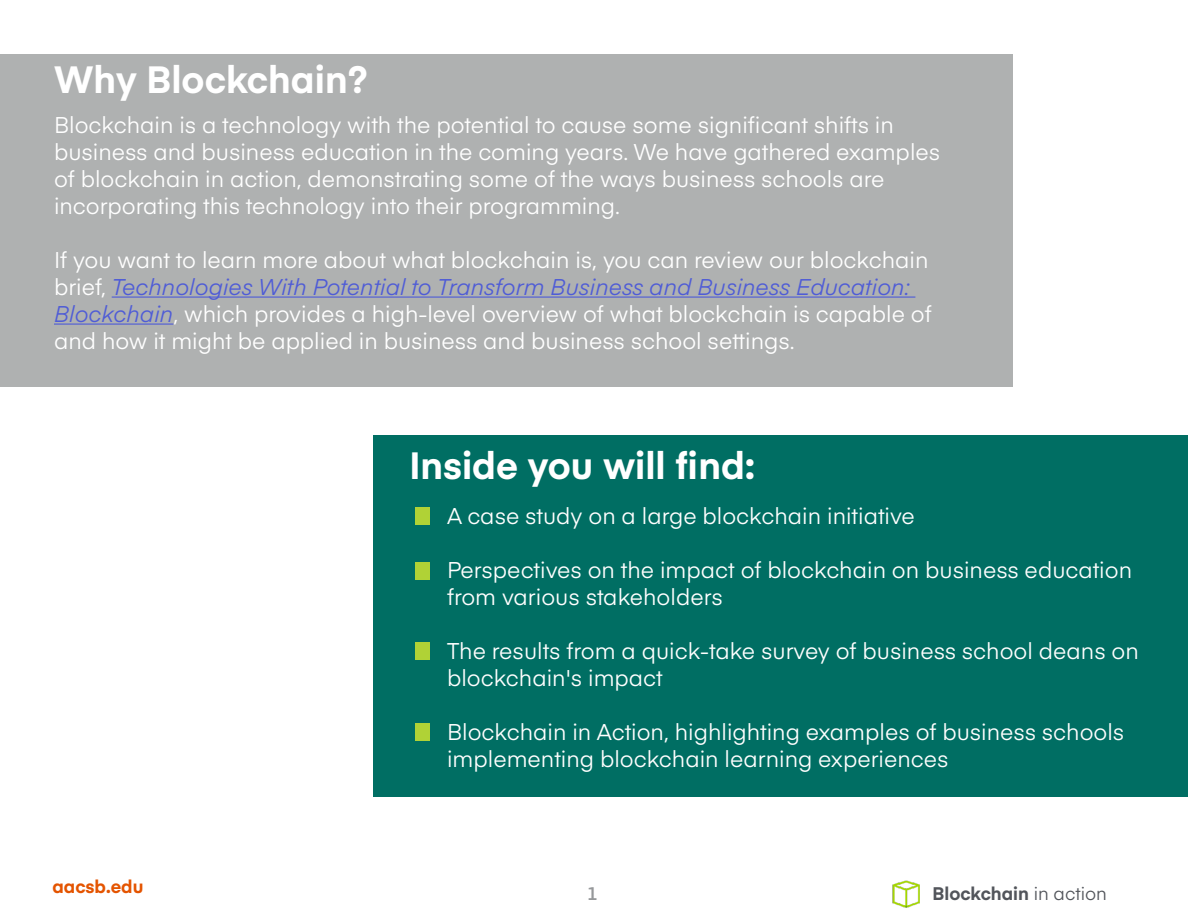
<style>
.page{position:relative;width:1188px;height:918px;background:#fff}
.page>*{position:absolute;margin:0;border:0;box-sizing:border-box;transform-origin:0 0}
.t1{font:700 37.5px "Eina 03";color:#fff}
.t2{font:22.5px/27px "Eina 03";color:#fff}
.t3{font:700 18px "Eina 03";color:#52555b}
.t4{font:700 18px "Eina 03";color:#e45400}
.t5{font:600 18px "Eina 03";color:#96989a}
.s1{font-style:italic;color:#4f5cd6}
.s2{font-weight:400}
</style>
<div class="page">
<img style="left:892px;top:880px;width:28px;height:28px">
<div style="left:374px;top:435px;width:814px;height:361px;background:#006e63"></div>
<div style="left:0;top:54px;width:1012px;height:333px;background:#afb1b1"></div>
<hr style="left:112px;top:297px;width:803px;height:1px;background:#4f5cd6">
<hr style="left:54px;top:324px;width:119px;height:1px;background:#4f5cd6">
<div style="left:416px;top:508px;width:14px;height:17px;background:#b0d236"></div>
<div style="left:416px;top:562px;width:14px;height:18px;background:#b0d236"></div>
<div style="left:416px;top:643px;width:14px;height:17px;background:#b0d236"></div>
<div style="left:416px;top:723px;width:14px;height:17px;background:#b0d236"></div>
<h1 class="t1" style="left:54px;top:52px;width:315px">Why Blockchain?</h1>
<p class="t2" style="left:54px;top:110px;width:888px">Blockchain is a technology with the potential to cause some significant shifts in business and business education in the coming years. We have gathered examples of blockchain in action, demonstrating some of the ways business schools are incorporating this technology into their programming.</p>
<p class="t2" style="left:54px;top:245px;width:879px">If you want to learn more about what blockchain is, you can review our blockchain brief, <span class="s1">Technologies With Potential to Transform Business and Business Education:<br>Blockchain</span>, which provides a high-level overview of what blockchain is capable of and how it might be applied in business and business school settings.</p>
<h1 class="t1" style="left:410px;top:438px;width:347px">Inside you will find:</h1>
<p class="t4" style="left:52px;top:873px;width:92px">aacsb.edu</p>
<p class="t2" style="left:447px;top:500px;width:469px">A case study on a large blockchain initiative</p>
<p class="t2" style="left:447px;top:554px;width:687px">Perspectives on the impact of blockchain on business education from various stakeholders</p>
<p class="t2" style="left:447px;top:635px;width:693px">The results from a quick-take survey of business school deans on blockchain's impact</p>
<p class="t2" style="left:447px;top:716px;width:679px">Blockchain in Action, highlighting examples of business schools implementing blockchain learning experiences</p>
<p class="t5" style="left:587px;top:881px;width:12px">1</p>
<p class="t3" style="left:932px;top:881px;width:176px">Blockchain <span class="s2">in action</span></p>
</div>
